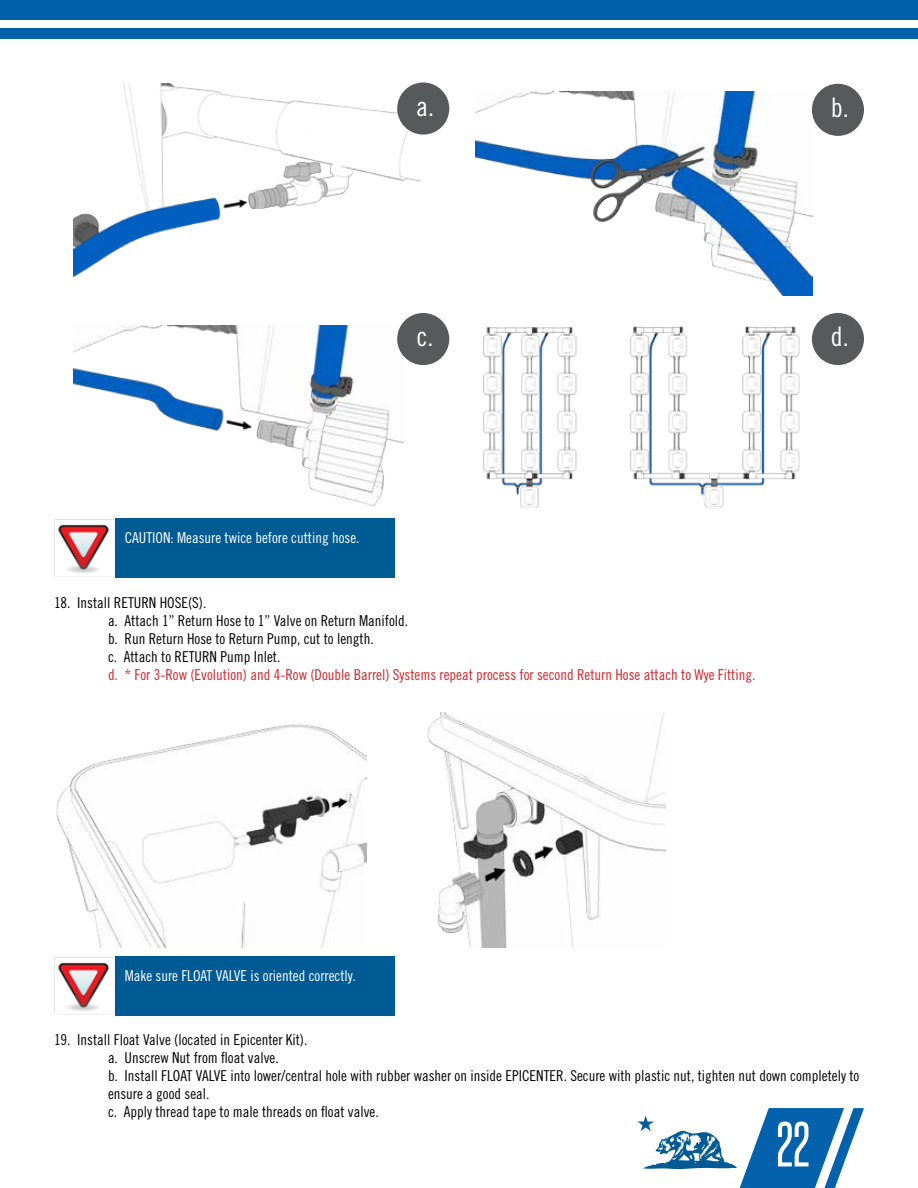
<style>
.page{position:relative;width:918px;height:1188px;background:#fff}
.page>*{position:absolute;margin:0;border:0;box-sizing:border-box;transform-origin:0 0}
.t1{font:54px "Steelfish Rg";color:#fff}
.t2{font:27px "Trade Gothic Cond Eighteen";color:#fff}
.t3{font:15px/18px "Trade Gothic Cond Eighteen";color:#000}
.t4{font:15px "Trade Gothic Cond Eighteen";color:#d2232a}
.t5{font:15px "Trade Gothic Cond Eighteen";color:#fff}
</style>
<div class="page">
<div style="left:0;top:0;width:918px;height:19px;background:#0061ab"></div>
<div style="left:0;top:28px;width:918px;height:11px;background:#0061ab"></div>
<svg style="left:637px;top:1108px;width:227px;height:80px"></svg>
<img style="left:73px;top:84px;width:347px;height:194px">
<div style="left:115px;top:518px;width:279px;height:60px;background:#005b94"></div>
<img style="left:54px;top:519px;width:60px;height:58px">
<div style="left:115px;top:956px;width:279px;height:60px;background:#005b94"></div>
<img style="left:54px;top:957px;width:60px;height:58px">
<img style="left:475px;top:91px;width:337px;height:205px">
<img style="left:73px;top:325px;width:331px;height:182px">
<img style="left:483px;top:314px;width:346px;height:194px">
<div style="left:397px;top:83px;width:52px;height:52px;background:#58595b;border-radius:50%"></div>
<div style="left:812px;top:84px;width:52px;height:52px;background:#58595b;border-radius:50%"></div>
<div style="left:397px;top:313px;width:52px;height:52px;background:#58595b;border-radius:50%"></div>
<div style="left:812px;top:313px;width:52px;height:52px;background:#58595b;border-radius:50%"></div>
<img style="left:427px;top:713px;width:238px;height:234px">
<img style="left:56px;top:724px;width:310px;height:223px">
<h2 class="t2" style="left:416px;top:90px;width:19px">a.</h2>
<h2 class="t2" style="left:831px;top:91px;width:19px">b.</h2>
<h2 class="t2" style="left:417px;top:321px;width:18px">c.</h2>
<h2 class="t2" style="left:831px;top:321px;width:19px">d.</h2>
<p class="t5" style="left:125px;top:528px;width:236px">CAUTION: Measure twice before cutting hose.</p>
<p class="t3" style="left:108px;top:594px;width:302px;text-indent:-54px">18. Install RETURN HOSE(S).<br>a. Attach 1” Return Hose to 1” Valve on Return Manifold. b. Run Return Hose to Return Pump, cut to length.<br>c. Attach to RETURN Pump Inlet.</p>
<p class="t4" style="left:108px;top:666px;width:649px">d. * For 3-Row (Evolution) and 4-Row (Double Barrel) Systems repeat process for second Return Hose attach to Wye Fitting.</p>
<p class="t5" style="left:125px;top:966px;width:233px">Make sure FLOAT VALVE is oriented correctly.</p>
<p class="t3" style="left:108px;top:1030px;width:753px;text-indent:-54px">19. Install Float Valve (located in Epicenter Kit).<br>a. Unscrew Nut from float valve.<br>b. Install FLOAT VALVE into lower/central hole with rubber washer on inside EPICENTER. Secure with plastic nut, tighten nut down completely to ensure a good seal.<br>c. Apply thread tape to male threads on float valve.</p>
<h1 class="t1" style="left:776px;top:1111px;width:35px">22</h1>
</div>
